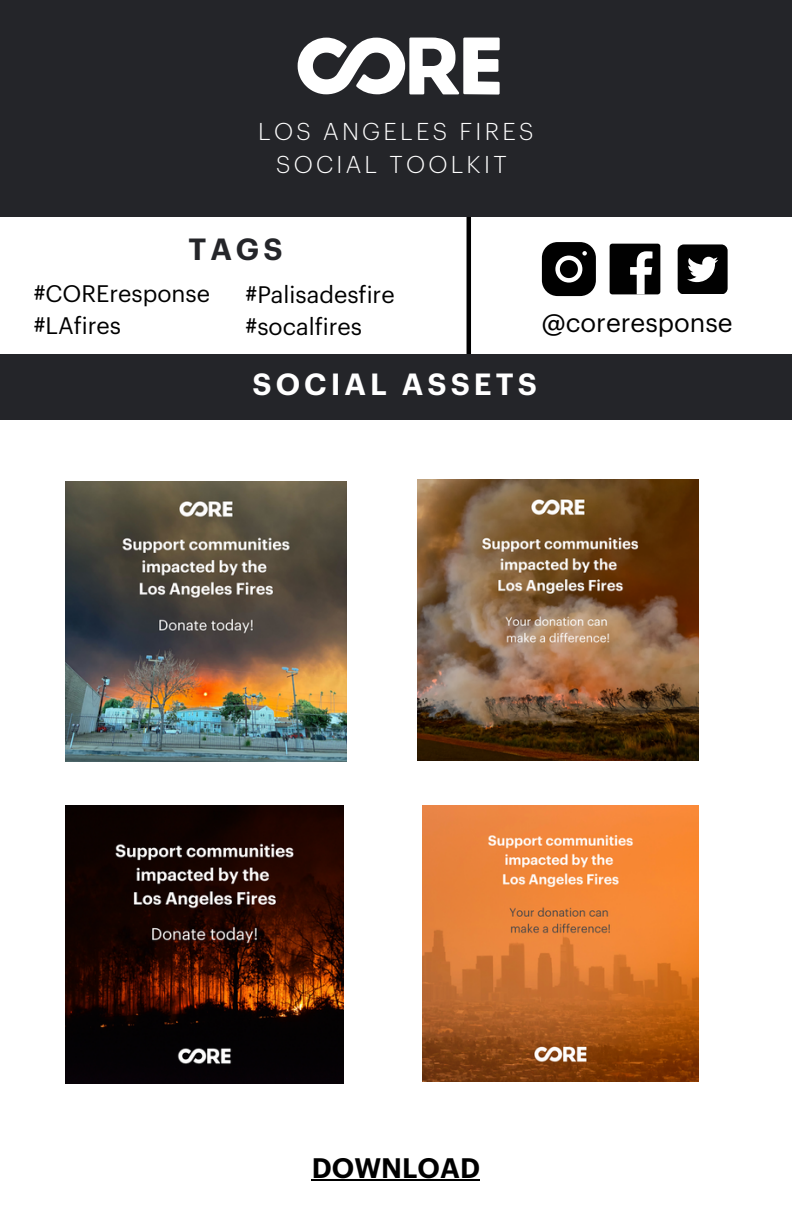
<style>
.page{position:relative;width:792px;height:1224px;background:#fff}
.page>*{position:absolute;margin:0;border:0;box-sizing:border-box;transform-origin:0 0}
.t1{font:600 30px "Graphik";letter-spacing:.135em;color:#fff}
.t2{font:600 30px "Graphik";color:#242529}
.t3{font:600 27.6px "Graphik";color:#000}
.t4{font:26px "Graphik";color:#000}
.t5{font:300 23.8px/33px "Graphik";letter-spacing:.135em;color:#fff;text-align:center}
.t6{font:23.4px "Graphik";color:#000}
</style>
<div class="page">
<hr style="left:467px;top:200px;width:4px;height:156px;background:#000">
<div style="left:0;top:0;width:792px;height:217px;background:#242529"></div>
<div style="left:0;top:354px;width:792px;height:66px;background:#242529"></div>
<svg style="left:298px;top:38px;width:202px;height:57px"></svg>
<div style="left:678px;top:244px;width:49px;height:50px;background:#010101;border-radius:6px"></div>
<svg style="left:687px;top:257px;width:31px;height:25px"></svg>
<div style="left:610px;top:244px;width:50px;height:50px;background:#010101;border-radius:3px"></div>
<svg style="left:630px;top:251px;width:22px;height:43px"></svg>
<svg style="left:542px;top:242px;width:54px;height:54px"></svg>
<img style="left:66px;top:481px;width:280px;height:281px">
<img style="left:418px;top:480px;width:280px;height:280px">
<img style="left:66px;top:806px;width:277px;height:277px">
<img style="left:422px;top:806px;width:276px;height:276px">
<hr style="left:312px;top:1180px;width:168px;height:1px;background:#000">
<h2 class="t5" style="left:258px;top:116px;width:277px">LOS ANGELES FIRES<br>SOCIAL TOOLKIT</h2>
<p class="t2" style="left:188px;top:235px;width:96px">TAGS</p>
<p class="t6" style="left:34px;top:283px;width:178px">#COREresponse</p>
<h1 class="t6" style="left:34px;top:315px;width:89px">#LAfires</h1>
<p class="t6" style="left:246px;top:284px;width:151px">#Palisadesfire</p>
<h3 class="t6" style="left:246px;top:316px;width:118px">#socalfires</h3>
<p class="t4" style="left:542px;top:311px;width:192px">@coreresponse</p>
<p class="t1" style="left:252px;top:371px;width:286px">SOCIAL ASSETS</p>
<p class="t3" style="left:312px;top:1156px;width:170px">DOWNLOAD</p>
</div>
